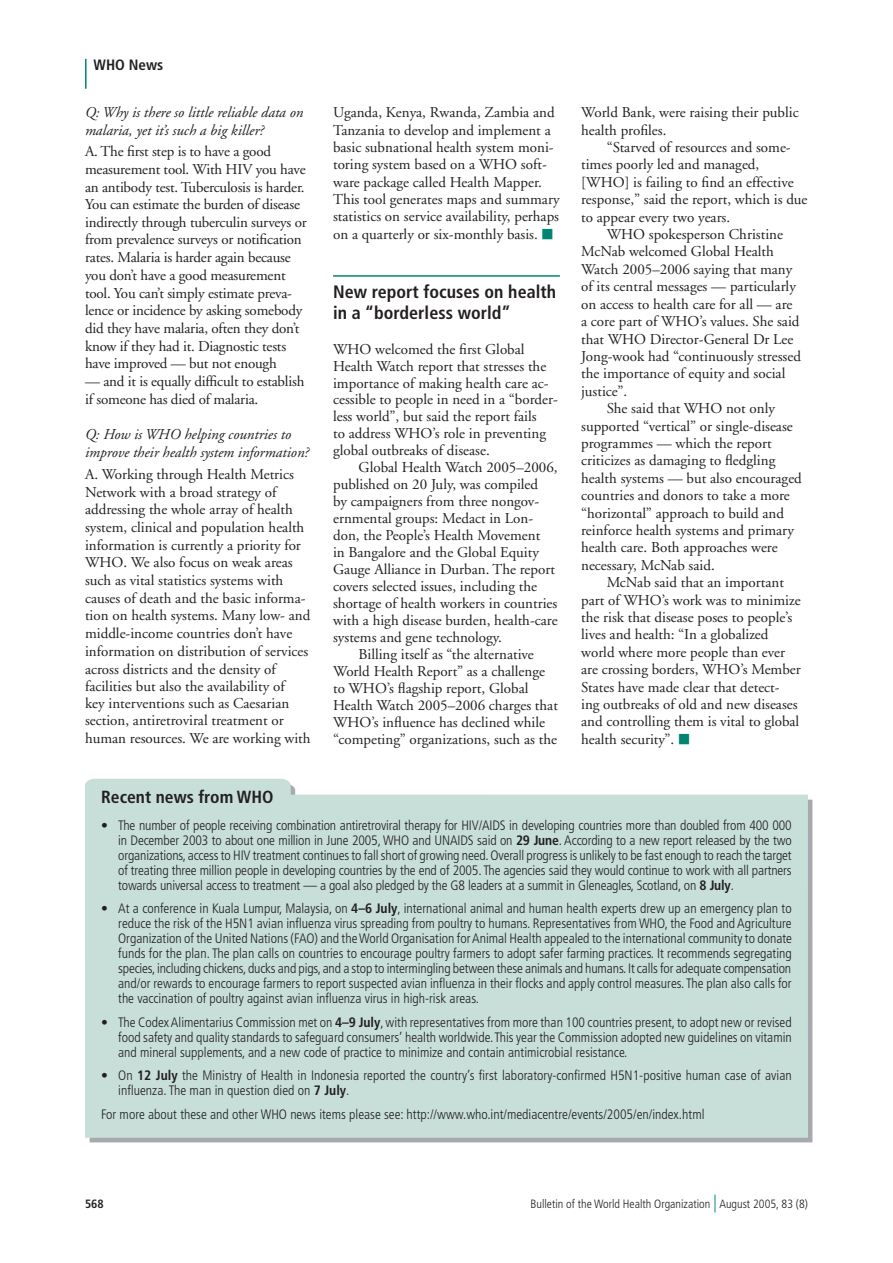
<style>
.page{position:relative;width:893px;height:1263px;background:#fff}
.page>*{position:absolute;margin:0;border:0;box-sizing:border-box;transform-origin:0 0}
.t1{font:700 condensed 18px/21.5px "Frutiger";color:#231f20}
.t2{font:700 condensed 17.55px "Frutiger";color:#231f20}
.t3{font:15px/17.5px "Adobe Garamond";color:#231f20}
.t4{font:italic 15px/17.5px "Adobe Garamond";color:#231f20}
.t5{font:700 condensed 15px "Frutiger";color:#231f20}
.t6{font:300 condensed 13.65px/15px "Frutiger";color:#231f20;text-align:justify}
.t7{font:300 condensed 12px "Frutiger";color:#231f20}
.t8{font:700 condensed 12px "Frutiger";color:#231f20}
.s1{font-weight:700}
.s2{font-size:18px;color:#008575}
</style>
<div class="page">
<hr style="left:85px;top:59px;width:2px;height:30px;background:#008575">
<hr style="left:333px;top:275px;width:227px;height:2px;background:#008575">
<div style="left:85px;top:779px;width:723px;height:359px;background:#c7ded9"></div>
<p class="t5" style="left:94px;top:56px;width:71px">WHO News</p>
<p class="t4" style="left:85px;top:104px;width:220px">Q: Why is there so little reliable data on malaria, yet it’s such a big killer?</p>
<p class="t3" style="left:85px;top:143px;width:223px">A. The first step is to have a good measurement tool. With HIV you have an antibody test. Tuberculosis is harder.<br>You can estimate the burden of disease indirectly through tuberculin surveys or from prevalence surveys or notification rates. Malaria is harder again because you don’t have a good measurement tool. You can’t simply estimate preva&shy;lence or incidence by asking somebody did they have malaria, often they don’t know if they had it. Diagnostic tests have improved — but not enough</p>
<p class="t3" style="left:85px;top:373px;width:221px">— and it is equally difficult to establish if someone has died of malaria.</p>
<p class="t4" style="left:85px;top:426px;width:225px">Q: How is WHO helping countries to improve their health system information?</p>
<p class="t3" style="left:85px;top:466px;width:227px">A. Working through Health Metrics Network with a broad strategy of addressing the whole array of health system, clinical and population health information is currently a priority for WHO. We also focus on weak areas such as vital statistics systems with causes of death and the basic informa&shy;tion on health systems. Many low- and middle-income countries don’t have information on distribution of services across districts and the density of facilities but also the availability of<br>key interventions such as Caesarian section, antiretroviral treatment or human resources. We are working with</p>
<p class="t3" style="left:333px;top:104px;width:228px">Uganda, Kenya, Rwanda, Zambia and Tanzania to develop and implement a basic subnational health system moni&shy;toring system based on a WHO soft&shy;ware package called Health Mapper.<br>This tool generates maps and summary statistics on service availability, perhaps on a quarterly or six-monthly basis.</p>
<p class="t1" style="left:333px;top:281px;width:224px">New report focuses on health in a “borderless world”</p>
<p class="t3" style="left:333px;top:341px;width:226px;line-height:17px">WHO welcomed the first Global Health Watch report that stresses the importance of making health care ac&shy;cessible to people in need in a “border&shy;less world”, but said the report fails<br>to address WHO’s role in preventing global outbreaks of disease.</p>
<p class="t3" style="left:359px;top:459px;width:200px">Global Health Watch 2005–2006,</p>
<p class="t3" style="left:333px;top:476px;width:207px">published on 20 July, was compiled</p>
<p class="t3" style="left:333px;top:493px;width:208px">by campaigners from three nongov-</p>
<p class="t3" style="left:333px;top:510px;width:202px">ernmental groups: Medact in Lon-</p>
<p class="t3" style="left:333px;top:527px;width:209px">don, the People’s Health Movement</p>
<p class="t3" style="left:333px;top:544px;width:207px">in Bangalore and the Global Equity</p>
<p class="t3" style="left:333px;top:561px;width:224px">Gauge Alliance in Durban. The report</p>
<p class="t3" style="left:333px;top:578px;width:206px">covers selected issues, including the</p>
<p class="t3" style="left:333px;top:595px;width:226px">shortage of health workers in countries</p>
<p class="t3" style="left:333px;top:612px;width:226px">with a high disease burden, health-care</p>
<p class="t3" style="left:333px;top:629px;width:170px">systems and gene technology.</p>
<p class="t3" style="left:359px;top:646px;width:177px">Billing itself as “the alternative</p>
<p class="t3" style="left:333px;top:662px;width:213px">World Health Report” as a challenge</p>
<p class="t3" style="left:333px;top:679px;width:197px">to WHO’s flagship report, Global</p>
<p class="t3" style="left:333px;top:696px;width:226px">Health Watch 2005–2006 charges that</p>
<p class="t3" style="left:333px;top:713px;width:213px">WHO’s influence has declined while</p>
<p class="t3" style="left:333px;top:730px;width:225px">“competing” organizations, such as the</p>
<p class="t3" style="left:581px;top:104px;width:219px">World Bank, were raising their public health profiles.</p>
<p class="t3" style="left:607px;top:139px;width:186px">“Starved of resources and some-</p>
<p class="t3" style="left:581px;top:156px;width:180px">times poorly led and managed,</p>
<p class="t3" style="left:581px;top:174px;width:214px">[WHO] is failing to find an effective</p>
<p class="t3" style="left:581px;top:191px;width:228px">response,” said the report, which is due</p>
<p class="t3" style="left:581px;top:209px;width:151px">to appear every two years.</p>
<p class="t3" style="left:607px;top:226px;width:178px">WHO spokesperson Christine</p>
<p class="t3" style="left:581px;top:243px;width:194px">McNab welcomed Global Health</p>
<p class="t3" style="left:581px;top:261px;width:213px">Watch 2005–2006 saying that many</p>
<p class="t3" style="left:581px;top:278px;width:216px">of its central messages — particularly</p>
<p class="t3" style="left:581px;top:296px;width:213px">on access to health care for all — are</p>
<p class="t3" style="left:581px;top:313px;width:220px">a core part of WHO’s values. She said</p>
<p class="t3" style="left:581px;top:330px;width:214px">that WHO Director-General Dr Lee</p>
<p class="t3" style="left:581px;top:348px;width:221px">Jong-wook had “continuously stressed</p>
<p class="t3" style="left:581px;top:365px;width:206px">the importance of equity and social</p>
<p class="t3" style="left:581px;top:383px;width:48px">justice”.</p>
<p class="t3" style="left:607px;top:400px;width:170px">She said that WHO not only</p>
<p class="t3" style="left:581px;top:417px;width:213px">supported “vertical” or single-disease</p>
<p class="t3" style="left:581px;top:435px;width:192px">programmes — which the report</p>
<p class="t3" style="left:581px;top:452px;width:196px">criticizes as damaging to fledgling</p>
<p class="t3" style="left:581px;top:470px;width:222px">health systems — but also encouraged</p>
<p class="t3" style="left:581px;top:487px;width:210px">countries and donors to take a more</p>
<p class="t3" style="left:581px;top:504px;width:204px">“horizontal” approach to build and</p>
<p class="t3" style="left:581px;top:522px;width:214px">reinforce health systems and primary</p>
<p class="t3" style="left:581px;top:539px;width:198px">health care. Both approaches were</p>
<p class="t3" style="left:581px;top:557px;width:135px">necessary, McNab said.</p>
<p class="t3" style="left:607px;top:574px;width:179px">McNab said that an important</p>
<p class="t3" style="left:581px;top:591px;width:221px">part of WHO’s work was to minimize</p>
<p class="t3" style="left:581px;top:609px;width:213px">the risk that disease poses to people’s</p>
<p class="t3" style="left:581px;top:626px;width:189px">lives and health: “In a globalized</p>
<p class="t3" style="left:581px;top:644px;width:206px">world where more people than ever</p>
<p class="t3" style="left:581px;top:661px;width:221px">are crossing borders, WHO’s Member</p>
<p class="t3" style="left:581px;top:678px;width:200px">States have made clear that detect-</p>
<p class="t3" style="left:581px;top:696px;width:218px">ing outbreaks of old and new diseases</p>
<p class="t3" style="left:581px;top:713px;width:220px">and controlling them is vital to global</p>
<p class="t3" style="left:581px;top:731px;width:95px">health security”.</p>
<p class="t2" style="left:101px;top:786px;width:174px">Recent news from WHO</p>
<p class="t6" style="left:118px;top:818px;width:675px;text-indent:-17px">• The number of people receiving combination antiretroviral therapy for HIV/AIDS in developing countries more than doubled from 400 000 in December 2003 to about one million in June 2005, WHO and UNAIDS said on <span class="s1">29 June</span>. According to a new report released by the two organizations, access to HIV treatment continues to fall short of growing need. Overall progress is unlikely to be fast enough to reach the target of treating three million people in developing countries by the end of 2005. The agencies said they would continue to work with all partners towards universal access to treatment — a goal also pledged by the G8 leaders at a summit in Gleneagles, Scotland, on <span class="s1">8 July</span>.</p>
<p class="t6" style="left:118px;top:901px;width:675px;text-indent:-17px">• At a conference in Kuala Lumpur, Malaysia, on <span class="s1">4–6 July</span>, international animal and human health experts drew up an emergency plan to reduce the risk of the H5N1 avian influenza virus spreading from poultry to humans. Representatives from WHO, the Food and Agriculture Organization of the United Nations (FAO) and the World Organisation for Animal Health appealed to the international community to donate funds for the plan. The plan calls on countries to encourage poultry farmers to adopt safer farming practices. It recommends segregating species, including chickens, ducks and pigs, and a stop to intermingling between these animals and humans. It calls for adequate compensation and/or rewards to encourage farmers to report suspected avian influenza in their flocks and apply control measures. The plan also calls for the vaccination of poultry against avian influenza virus in high-risk areas.</p>
<p class="t6" style="left:118px;top:1015px;width:675px;text-indent:-17px">• The Codex Alimentarius Commission met on <span class="s1">4–9 July</span>, with representatives from more than 100 countries present, to adopt new or revised food safety and quality standards to safeguard consumers’ health worldwide. This year the Commission adopted new guidelines on vitamin and mineral supplements, and a new code of practice to minimize and contain antimicrobial resistance.</p>
<p class="t6" style="left:118px;top:1068px;width:675px;text-indent:-17px">• On <span class="s1">12 July</span> the Ministry of Health in Indonesia reported the country’s first laboratory-confirmed H5N1-positive human case of avian influenza. The man in question died on <span class="s1">7 July</span>.</p>
<p class="t6" style="left:101px;top:1107px;width:605px">For more about these and other WHO news items please see: http://www.who.int/mediacentre/events/2005/en/index.html</p>
<p class="t8" style="left:85px;top:1197px;width:20px">568</p>
<p class="t7" style="left:530px;top:1197px;width:279px">Bulletin of the World Health Organization <span class="s2">|</span> August 2005, 83 (8)</p>
</div>
